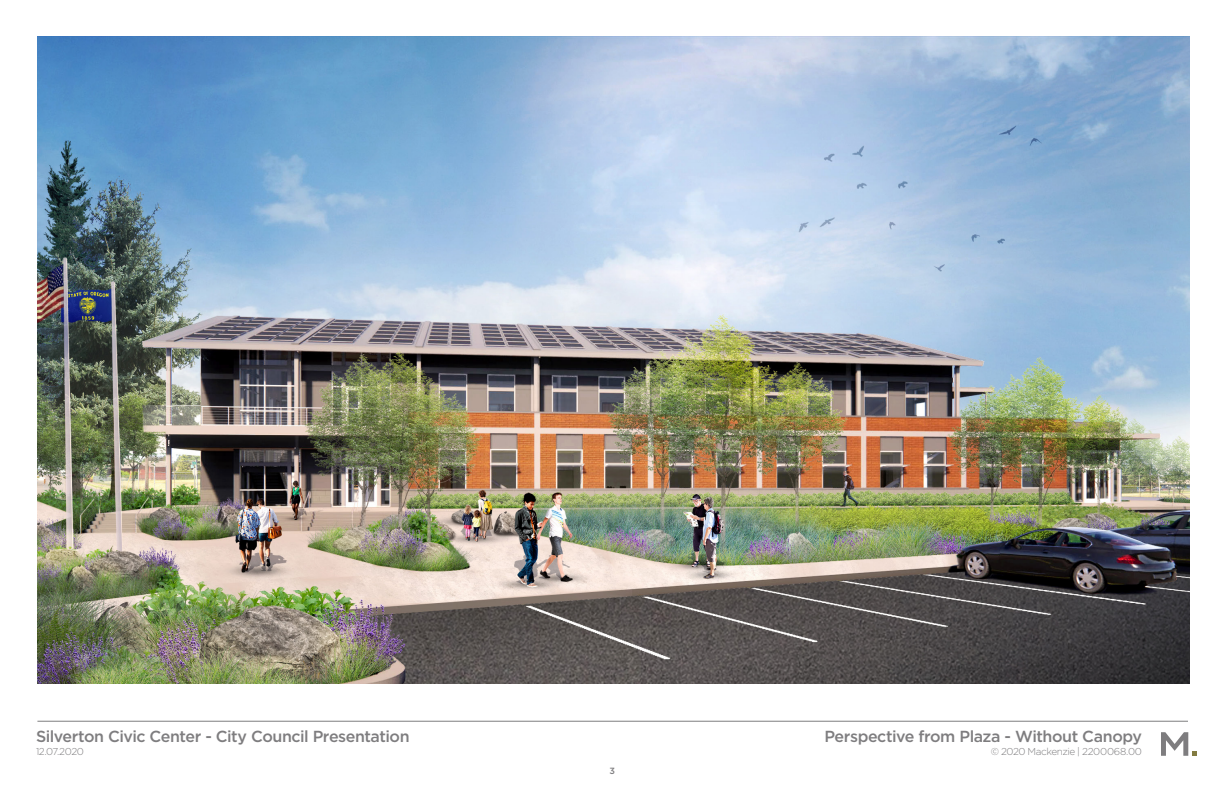
<style>
.page{position:relative;width:1224px;height:792px;background:#fff}
.page>*{position:absolute;margin:0;border:0;box-sizing:border-box;transform-origin:0 0}
.t1{font:500 16px "Gotham";letter-spacing:-.03em;color:#7e7d7f}
.t2{font:300 10px "Gotham";letter-spacing:-.045em;color:#7e7d7f}
.t3{font:500 9px "Gotham";color:#7e7d7f}
</style>
<div class="page">
<hr style="left:37px;top:721px;width:1151px;height:1px;background:#7e7d7f">
<svg style="left:1161px;top:732px;width:36px;height:24px"></svg>
<img style="left:37px;top:36px;width:1152px;height:648px">
<p class="t1" style="left:36px;top:725px;width:375px">Silverton Civic Center - City Council Presentation</p>
<p class="t2" style="left:36px;top:746px;width:49px">12.07.2020</p>
<p class="t3" style="left:610px;top:765px;width:7px">3</p>
<p class="t1" style="left:824px;top:726px;width:319px">Perspective from Plaza - Without Canopy</p>
<p class="t2" style="left:991px;top:745px;width:153px">© 2020 Mackenzie | 2200068.00</p>
</div>
